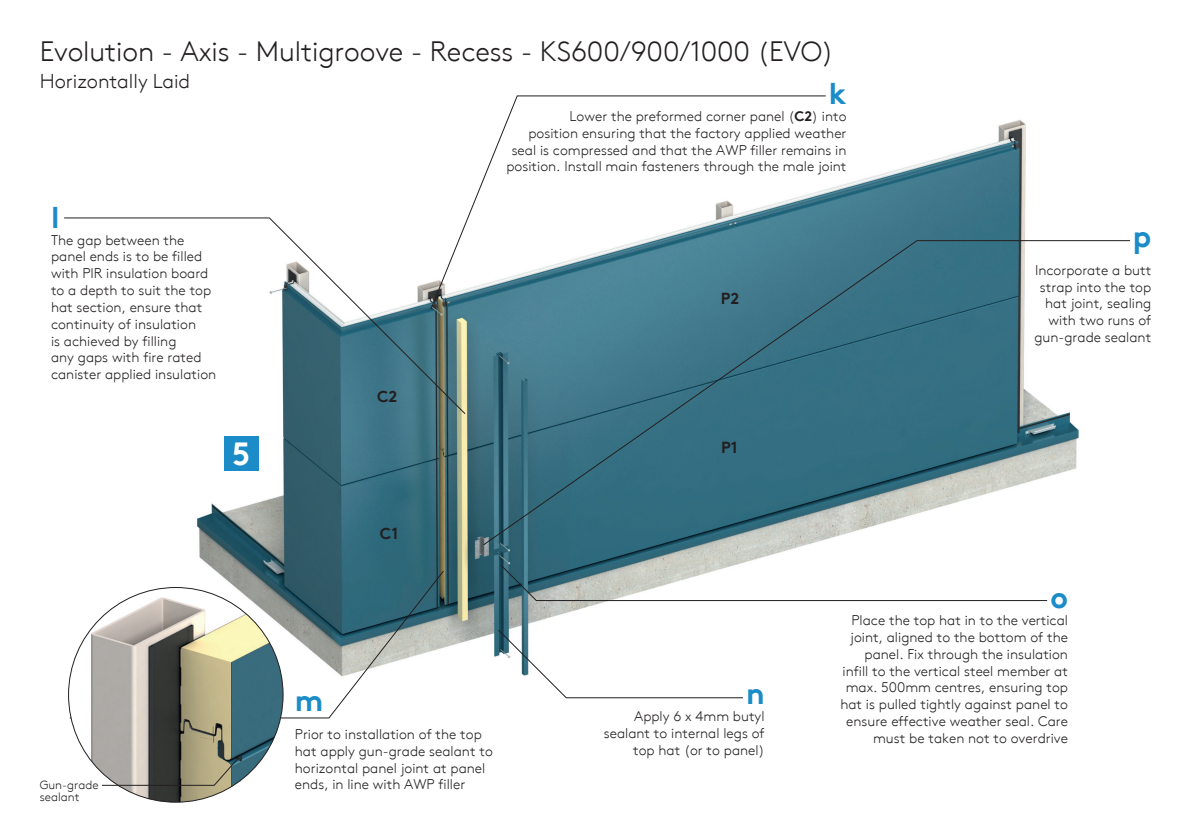
<style>
.page{position:relative;width:1191px;height:840px;background:#fff}
.page>*{position:absolute;margin:0;border:0;box-sizing:border-box;transform-origin:0 0}
.t1{font:700 32px "Kingspan Brown TT";color:#fff}
.t2{font:700 30px "Kingspan Brown TT";color:#1b8cc7}
.t3{font:300 28px "Kingspan Brown TT";letter-spacing:-.005em;color:#231f20}
.t4{font:300 20px "Kingspan Brown TT";color:#231f20}
.t5{font:700 16px "Kingspan Brown TT";color:#231f20}
.t6{font:300 14px/16.8px "Kingspan Brown TT";color:#231f20;text-align:right}
.t7{font:300 12px/12px "Kingspan Brown TT";color:#231f20}
.s1{font-weight:700}
</style>
<div class="page">
<img style="left:197px;top:120px;width:850px;height:537px">
<svg style="left:69px;top:569px;width:376px;height:149px"></svg>
<svg style="left:430px;top:95px;width:396px;height:215px"></svg>
<svg style="left:64px;top:217px;width:402px;height:198px"></svg>
<svg style="left:482px;top:239px;width:648px;height:307px"></svg>
<svg style="left:497px;top:628px;width:247px;height:70px"></svg>
<div style="left:224px;top:436px;width:34px;height:34px;background:#1b8cc7"></div>
<img style="left:69px;top:587px;width:214px;height:214px;border-radius:107px">
<svg style="left:87px;top:756px;width:152px;height:29px;background:#939183"></svg>
<div style="left:40px;top:779px;width:62px;height:29px;background:#fff"></div>
<svg style="left:499px;top:563px;width:549px;height:38px"></svg>
<h3 class="t3" style="left:40px;top:30px;width:796px">Evolution - Axis - Multigroove - Recess - KS600/900/1000 (EVO)</h3>
<h3 class="t4" style="left:40px;top:66px;width:152px">Horizontally Laid</h3>
<h2 class="t2" style="left:51px;top:193px;width:10px">l</h2>
<p class="t6" style="left:51px;top:230px;width:167px;text-align:left">The gap between the panel ends is to be filled with PIR insulation board to a depth to suit the top hat section, ensure that continuity of insulation<br>is achieved by filling<br>any gaps with fire rated canister applied insulation</p>
<h1 class="t1" style="left:232px;top:427px;width:20px">5</h1>
<p class="t7" style="left:40px;top:777px;width:60px">Gun-grade sealant</p>
<p class="t5" style="left:377px;top:383px;width:22px">C2</p>
<h2 class="t2" style="left:828px;top:69px;width:19px">k</h2>
<p class="t6" style="left:506px;top:107px;width:341px">Lower the preformed corner panel (<span class="s1">C2</span>) into<br>position ensuring that the factory applied weather seal is compressed and that the AWP filler remains in position. Install main fasteners through the male joint</p>
<p class="t5" style="left:721px;top:285px;width:20px">P2</p>
<p class="t5" style="left:721px;top:434px;width:18px">P1</p>
<h2 class="t2" style="left:1132px;top:211px;width:20px">p</h2>
<p class="t6" style="left:1034px;top:260px;width:118px">Incorporate a butt strap into the top hat joint, sealing with two runs of gun-grade sealant</p>
<p class="t5" style="left:380px;top:520px;width:20px">C1</p>
<h2 class="t2" style="left:295px;top:675px;width:30px">m</h2>
<p class="t6" style="left:295px;top:724px;width:199px;text-align:left">Prior to installation of the top hat apply gun-grade sealant to horizontal panel joint at panel ends, in line with AWP filler</p>
<h2 class="t2" style="left:746px;top:669px;width:20px">n</h2>
<p class="t6" style="left:604px;top:706px;width:162px">Apply 6 x 4mm butyl sealant to internal legs of top hat (or to panel)</p>
<h2 class="t2" style="left:1050px;top:573px;width:19px">o</h2>
<p class="t6" style="left:840px;top:610px;width:229px">Place the top hat in to the vertical joint, aligned to the bottom of the panel. Fix through the insulation infill to the vertical steel member at max. 500mm centres, ensuring top hat is pulled tightly against panel to ensure effective weather seal. Care must be taken not to overdrive</p>
</div>
